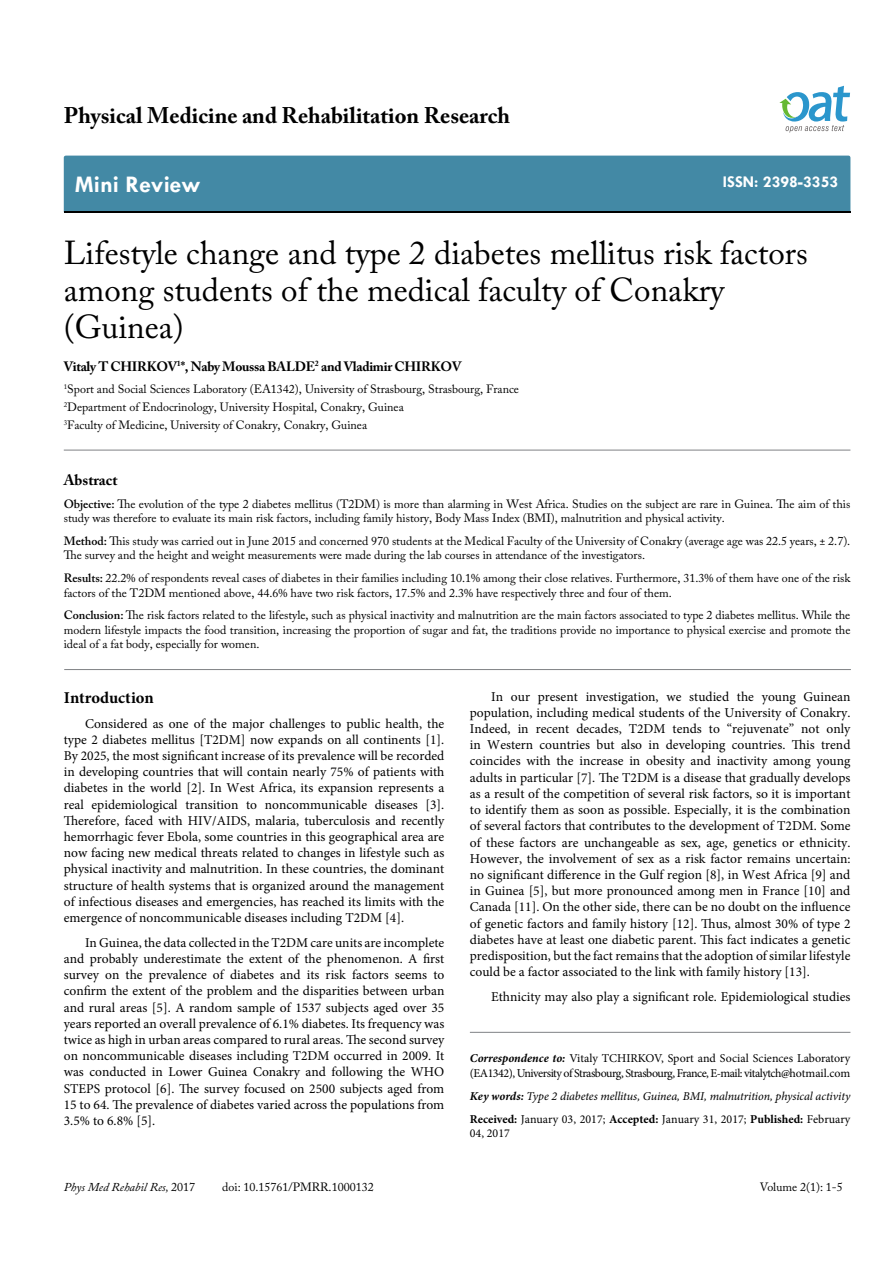
<style>
.page{position:relative;width:893px;height:1263px;background:#fff}
.page>*{position:absolute;margin:0;border:0;box-sizing:border-box;transform-origin:0 0}
.t1{font:33px/37.5px "Adobe Caslon Pro";color:#000}
.t2{font:700 24px "Tw Cen";color:#fff}
.t3{font:700 22.5px "Adobe Caslon Pro";color:#000}
.t4{font:700 16.5px "Tw Cen";color:#fff}
.t5{font:700 16.5px "Minion Pro";letter-spacing:-.005em;color:#000}
.t6{font:700 15px "Adobe Caslon Pro";color:#000}
.t7{font:13.5px/16.2px "Minion Pro";color:#000;text-align:justify}
.t8{font:700 13.5px "Adobe Caslon Pro";letter-spacing:-.02em;color:#000}
.t9{font:12px/14.4px "Adobe Caslon Pro";color:#000}
.t10{font:12px/14.4px "Minion Pro";letter-spacing:-.03em;color:#000}
.t11{font:italic 12px/23px "Minion Pro";letter-spacing:-.01em;color:#000}
.t12{font:italic 12px "Adobe Caslon Pro";color:#000}
.s1{font-weight:600}
.s2{font-weight:700;font-style:italic}
.s3{font-weight:700}
.s4{font-weight:700;font-style:normal}
.s5{font-style:normal}
</style>
<div class="page">
<div style="left:64px;top:156px;width:786px;height:56px;background:#4389a5"></div>
<svg style="left:779px;top:86px;width:71px;height:47px"></svg>
<hr style="left:470px;top:1032px;width:380px;height:1px;background:#808285">
<hr style="left:64px;top:450px;width:786px;height:1px;background:#808285">
<hr style="left:64px;top:669px;width:787px;height:1px;background:#808285">
<h3 class="t3" style="left:64px;top:102px;width:448px">Physical Medicine and Rehabilitation Research</h3>
<h2 class="t2" style="left:75px;top:170px;width:127px">Mini Review</h2>
<p class="t4" style="left:723px;top:172px;width:117px">ISSN: 2398-3353</p>
<h1 class="t1" style="left:64px;top:233px;width:745px">Lifestyle change and type 2 diabetes mellitus risk factors among students of the medical faculty of Conakry (Guinea)</h1>
<p class="t8" style="left:64px;top:358px;width:399px">Vitaly T CHIRKOV<sup>1</sup>*, Naby Moussa BALDE<sup>2</sup> and Vladimir CHIRKOV</p>
<p class="t9" style="left:64px;top:380px;width:457px;line-height:18px"><sup>1</sup>Sport and Social Sciences Laboratory (EA1342), University of Strasbourg, Strasbourg, France<br><sup>2</sup>Department of Endocrinology, University Hospital, Conakry, Guinea<br><sup>3</sup>Faculty of Medicine, University of Conakry, Conakry, Guinea</p>
<p class="t6" style="left:64px;top:471px;width:55px">Abstract</p>
<p class="t9" style="left:64px;top:496px;width:788px"><span class="s1">Objective:</span> The evolution of the type 2 diabetes mellitus (T2DM) is more than alarming in West Africa. Studies on the subject are rare in Guinea. The aim of this study was therefore to evaluate its main risk factors, including family history, Body Mass Index (BMI), malnutrition and physical activity.</p>
<p class="t9" style="left:64px;top:533px;width:788px"><span class="s1">Method:</span> This study was carried out in June 2015 and concerned 970 students at the Medical Faculty of the University of Conakry (average age was 22.5 years, ± 2.7).<br>The survey and the height and weight measurements were made during the lab courses in attendance of the investigators.</p>
<p class="t9" style="left:64px;top:571px;width:788px"><span class="s1">Results:</span> 22.2% of respondents reveal cases of diabetes in their families including 10.1% among their close relatives. Furthermore, 31.3% of them have one of the risk factors of the T2DM mentioned above, 44.6% have two risk factors, 17.5% and 2.3% have respectively three and four of them.</p>
<p class="t9" style="left:64px;top:608px;width:788px;text-align:justify"><span class="s1">Conclusion:</span> The risk factors related to the lifestyle, such as physical inactivity and malnutrition are the main factors associated to type 2 diabetes mellitus. While the modern lifestyle impacts the food transition, increasing the proportion of sugar and fat, the traditions provide no importance to physical exercise and promote the ideal of a fat body, especially for women.</p>
<p class="t5" style="left:64px;top:686px;width:91px">Introduction</p>
<p class="t7" style="left:64px;top:715px;width:382px;text-indent:21px">Considered as one of the major challenges to public health, the type 2 diabetes mellitus [T2DM] now expands on all continents [1].<br>By 2025, the most significant increase of its prevalence will be recorded in developing countries that will contain nearly 75% of patients with diabetes in the world [2]. In West Africa, its expansion represents a real epidemiological transition to noncommunicable diseases [3].<br>Therefore, faced with HIV/AIDS, malaria, tuberculosis and recently hemorrhagic fever Ebola, some countries in this geographical area are now facing new medical threats related to changes in lifestyle such as physical inactivity and malnutrition. In these countries, the dominant structure of health systems that is organized around the management of infectious diseases and emergencies, has reached its limits with the emergence of noncommunicable diseases including T2DM [4].</p>
<p class="t7" style="left:64px;top:934px;width:382px;text-indent:21px">In Guinea, the data collected in the T2DM care units are incomplete and probably underestimate the extent of the phenomenon. A first survey on the prevalence of diabetes and its risk factors seems to confirm the extent of the problem and the disparities between urban and rural areas [5]. A random sample of 1537 subjects aged over 35 years reported an overall prevalence of 6.1% diabetes. Its frequency was twice as high in urban areas compared to rural areas. The second survey on noncommunicable diseases including T2DM occurred in 2009. It was conducted in Lower Guinea Conakry and following the WHO STEPS protocol [6]. The survey focused on 2500 subjects aged from 15 to 64. The prevalence of diabetes varied across the populations from 3.5% to 6.8% [5].</p>
<p class="t7" style="left:470px;top:688px;width:382px;text-indent:21px">In our present investigation, we studied the young Guinean population, including medical students of the University of Conakry.<br>Indeed, in recent decades, T2DM tends to “rejuvenate” not only in Western countries but also in developing countries. This trend coincides with the increase in obesity and inactivity among young adults in particular [7]. The T2DM is a disease that gradually develops as a result of the competition of several risk factors, so it is important to identify them as soon as possible. Especially, it is the combination of several factors that contributes to the development of T2DM. Some of these factors are unchangeable as sex, age, genetics or ethnicity.<br>However, the involvement of sex as a risk factor remains uncertain: no significant difference in the Gulf region [8], in West Africa [9] and in Guinea [5], but more pronounced among men in France [10] and Canada [11]. On the other side, there can be no doubt on the influence of genetic factors and family history [12]. Thus, almost 30% of type 2 diabetes have at least one diabetic parent. This fact indicates a genetic predisposition, but the fact remains that the adoption of similar lifestyle could be a factor associated to the link with family history [13].</p>
<p class="t7" style="left:491px;top:988px;width:361px">Ethnicity may also play a significant role. Epidemiological studies</p>
<p class="t10" style="left:470px;top:1051px;width:382px"><span class="s2">Correspondence to:</span> Vitaly TCHIRKOV, Sport and Social Sciences Laboratory (EA1342), University of Strasbourg, Strasbourg, France, E-mail: vitalytch@hotmail.com</p>
<p class="t11" style="left:470px;top:1084px;width:382px"><span class="s3">Key words:</span> Type 2 diabetes mellitus, Guinea, BMI, malnutrition, physical activity<br><span class="s4">Received:</span> <span class="s5">January 03, 2017;</span> <span class="s4">Accepted:</span> <span class="s5">January 31, 2017;</span> <span class="s4">Published:</span> <span class="s5">February</span></p>
<p class="t10" style="left:470px;top:1126px;width:42px">04, 2017</p>
<p class="t12" style="left:64px;top:1180px;width:133px">Phys Med Rehabil Res, <span class="s5">2017</span></p>
<p class="t9" style="left:222px;top:1180px;width:153px">doi: 10.15761/PMRR.1000132</p>
<p class="t9" style="left:760px;top:1180px;width:84px">Volume 2(1): 1-5</p>
</div>
